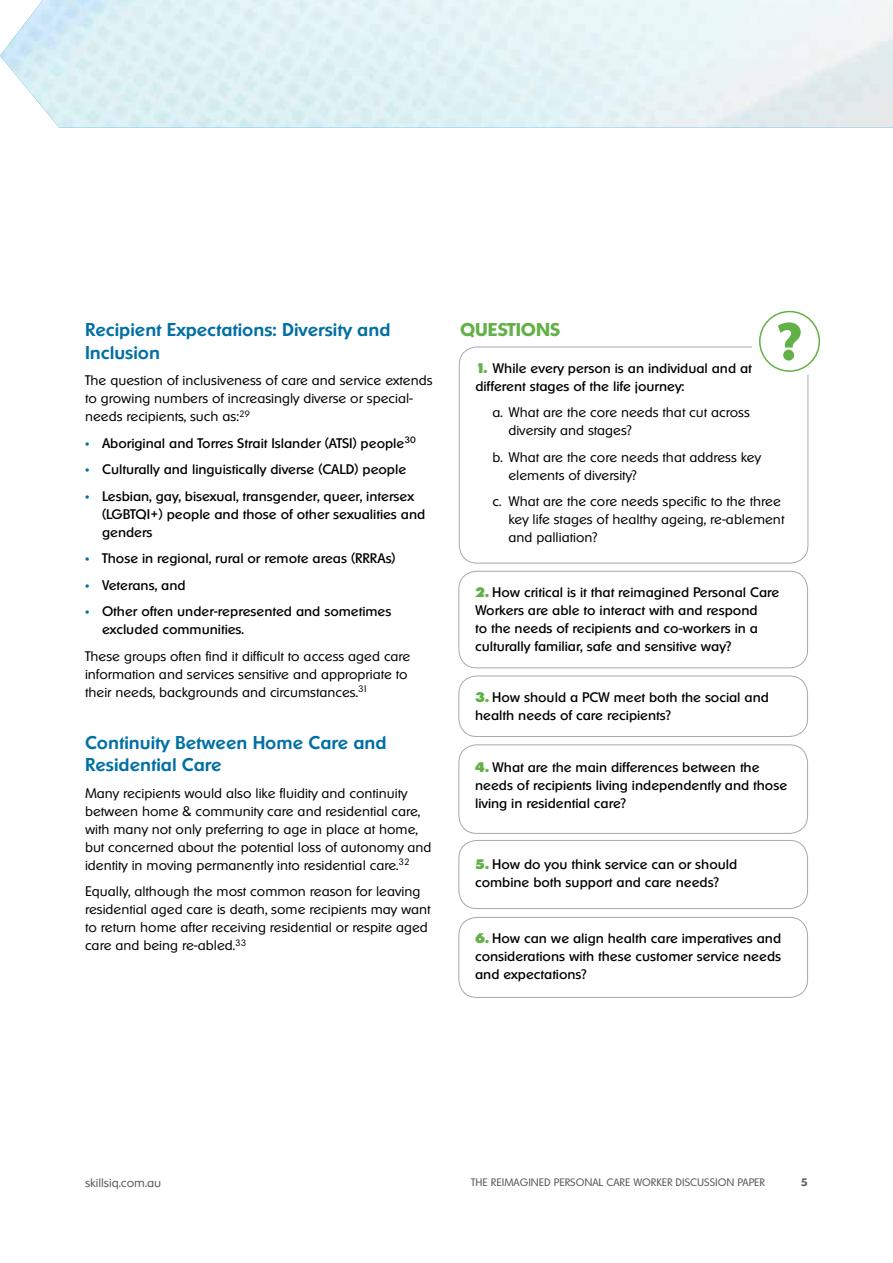
<style>
.page{position:relative;width:893px;height:1263px;background:#fff}
.page>*{position:absolute;margin:0;border:0;box-sizing:border-box;transform-origin:0 0}
.t1{font:500 18px/22.5px "Ornitons Serial";color:#006fa4}
.t2{font:700 18px "Ornitons Serial";color:#62b146}
.t3{font:13.5px/18px "Ornitons Serial";color:#000}
.t4{font:300 13.5px/18px "Ornitons Serial";color:#000}
.t5{font:300 12px "Ornitons Serial";color:#58595b}
.t6{font:300 10.5px "Ornitons Serial";color:#58595b}
.t7{font:700 10.5px "Ornitons Serial";color:#58595b}
.s1{font-weight:800;color:#006fa4}
.s2{font-weight:800;color:#62b146}
</style>
<div class="page">
<div style="left:459px;top:347px;width:349px;height:216px;border:1px solid #a7a9ac;border-radius:18px"></div>
<div style="left:458px;top:571px;width:350px;height:97px;border:1px solid #a7a9ac;border-radius:18px"></div>
<div style="left:458px;top:676px;width:350px;height:61px;border:1px solid #a7a9ac;border-radius:18px"></div>
<div style="left:458px;top:744px;width:350px;height:90px;border:1px solid #a7a9ac;border-radius:18px"></div>
<div style="left:458px;top:840px;width:350px;height:69px;border:1px solid #a7a9ac;border-radius:18px"></div>
<div style="left:458px;top:917px;width:350px;height:81px;border:1px solid #a7a9ac;border-radius:18px"></div>
<div style="left:750px;top:295px;width:83px;height:83px;background:#fff;border-radius:50%"></div>
<svg style="left:778px;top:322px;width:23px;height:39px"></svg>
<div style="left:759px;top:311px;width:61px;height:61px;border:2px solid #62b146;border-radius:50%"></div>
<h1 class="t1" style="left:85px;top:318px;width:307px">Recipient Expectations: Diversity and<br>Inclusion</h1>
<p class="t4" style="left:85px;top:371px;width:349px">The question of inclusiveness of care and service extends to growing numbers of increasingly diverse or special&shy;needs recipients, such as:<sup>29</sup></p>
<p class="t3" style="left:85px;top:434px;width:332px"><span class="s1">•</span> Aboriginal and Torres Strait Islander (ATSI) people<sup>30</sup></p>
<p class="t3" style="left:85px;top:460px;width:323px"><span class="s1">•</span> Culturally and linguistically diverse (CALD) people</p>
<p class="t3" style="left:102px;top:487px;width:325px;text-indent:-17px"><span class="s1">•</span> Lesbian, gay, bisexual, transgender, queer, intersex (LGBTQI+) people and those of other sexualities and genders</p>
<p class="t3" style="left:85px;top:549px;width:312px"><span class="s1">•</span> Those in regional, rural or remote areas (RRRAs)</p>
<p class="t3" style="left:85px;top:576px;width:102px"><span class="s1">•</span> Veterans, and</p>
<p class="t3" style="left:102px;top:602px;width:291px;text-indent:-17px"><span class="s1">•</span> Other often under-represented and sometimes excluded communities.</p>
<p class="t4" style="left:85px;top:647px;width:327px">These groups often find it difficult to access aged care information and services sensitive and appropriate to their needs, backgrounds and circumstances.<sup>31</sup></p>
<h1 class="t1" style="left:85px;top:731px;width:303px">Continuity Between Home Care and<br>Residential Care</h1>
<p class="t4" style="left:85px;top:784px;width:348px">Many recipients would also like fluidity and continuity between home &amp; community care and residential care, with many not only preferring to age in place at home, but concerned about the potential loss of autonomy and identity in moving permanently into residential care.<sup>32</sup></p>
<p class="t4" style="left:85px;top:882px;width:347px">Equally, although the most common reason for leaving residential aged care is death, some recipients may want to return home after receiving residential or respite aged care and being re-abled.<sup>33</sup></p>
<h1 class="t2" style="left:460px;top:318px;width:102px">QUESTIONS</h1>
<p class="t3" style="left:475px;top:359px;width:278px"><span class="s2">1.</span> While every person is an individual and at different stages of the life journey:</p>
<p class="t4" style="left:508px;top:403px;width:243px;text-indent:-16px">a. What are the core needs that cut across diversity and stages?</p>
<p class="t4" style="left:508px;top:448px;width:254px;text-indent:-16px">b. What are the core needs that address key elements of diversity?</p>
<p class="t4" style="left:508px;top:492px;width:277px;text-indent:-16px">c. What are the core needs specific to the three key life stages of healthy ageing, re-ablement and palliation?</p>
<p class="t3" style="left:475px;top:583px;width:306px"><span class="s2">2.</span> How critical is it that reimagined Personal Care Workers are able to interact with and respond<br>to the needs of recipients and co-workers in a culturally familiar, safe and sensitive way?</p>
<p class="t3" style="left:475px;top:688px;width:295px"><span class="s2">3.</span> How should a PCW meet both the social and health needs of care recipients?</p>
<p class="t3" style="left:475px;top:758px;width:314px"><span class="s2">4.</span> What are the main differences between the needs of recipients living independently and those living in residential care?</p>
<p class="t3" style="left:475px;top:855px;width:264px"><span class="s2">5.</span> How do you think service can or should combine both support and care needs?</p>
<p class="t3" style="left:475px;top:929px;width:308px;text-align:justify"><span class="s2">6.</span> How can we align health care imperatives and considerations with these customer service needs and expectations?</p>
<p class="t5" style="left:85px;top:1175px;width:78px">skillsiq.com.au</p>
<p class="t6" style="left:471px;top:1176px;width:295px">THE REIMAGINED PERSONAL CARE WORKER DISCUSSION PAPER</p>
<p class="t7" style="left:801px;top:1175px;width:9px">5</p>
</div>
